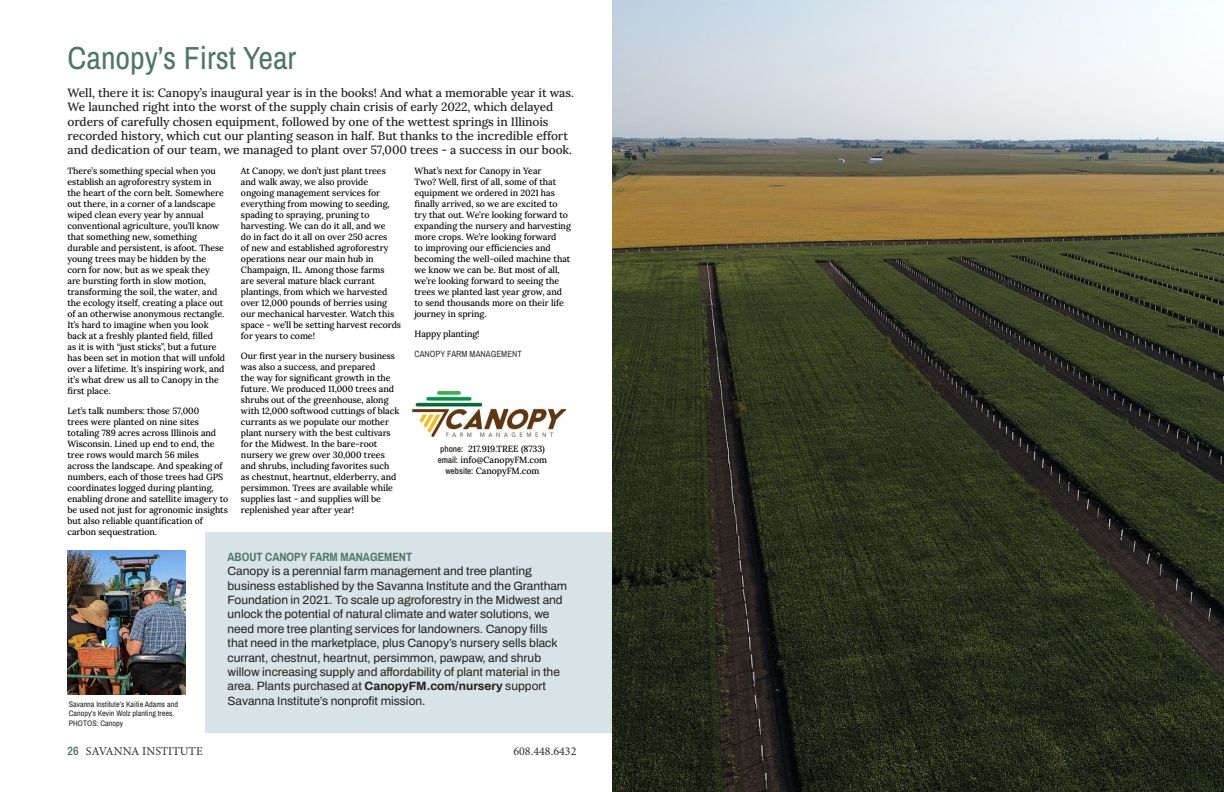
<style>
.page{position:relative;width:1224px;height:792px;background:#fff}
.page>*{position:absolute;margin:0;border:0;box-sizing:border-box;transform-origin:0 0}
.t1{font:32px "Archivo Narrow";color:#4f7767}
.t2{font:12px/14.4px "Archivo";color:#231f20}
.t3{font:500 12px/14.4px "Lora";letter-spacing:-.005em;color:#231f20}
.t4{font:12px "Minion Pro";color:#322f2c}
.t5{font:700 12px "Archivo Narrow";color:#4f7767}
.TEXT_BODY{font:500 9px/11px "Lora";letter-spacing:-.005em;color:#000}
.TEXT_BODY-2{font:9px "Archivo Narrow";letter-spacing:.005em;color:#322f2c}
.t6{font:8px/9.6px "Archivo Narrow";color:#231f20}
.s1{font-family:"Archivo Narrow";font-weight:600;color:#322f2c}
.s2{font-weight:700}
.s3{font-family:"Archivo Condensed";font-weight:600;color:#4e7766}
</style>
<div class="page">
<div style="left:205px;top:532px;width:407px;height:200px;background:#d7e3e6"></div>
<img style="left:68px;top:550px;width:118px;height:144px">
<img style="left:612px;top:0;width:612px;height:792px">
<img style="left:413px;top:391px;width:153px;height:45px">
<p class="t1" style="left:68px;top:35px;width:230px">Canopy’s First Year</p>
<p class="t3" style="left:68px;top:85px;width:508px">Well, there it is: Canopy’s inaugural year is in the books! And what a memorable year it was.<br>We launched right into the worst of the supply chain crisis of early 2022, which delayed orders of carefully chosen equipment, followed by one of the wettest springs in Illinois recorded history, which cut our planting season in half. But thanks to the incredible effort and dedication of our team, we managed to plant over 57,000 trees - a success in our book.</p>
<p class="TEXT_BODY" style="left:68px;top:165px;width:159px">There’s something special when you establish an agroforestry system in the heart of the corn belt. Somewhere out there, in a corner of a landscape wiped clean every year by annual conventional agriculture, you’ll know that something new, something durable and persistent, is afoot. These young trees may be hidden by the corn for now, but as we speak they are bursting forth in slow motion, transforming the soil, the water, and the ecology itself, creating a place out of an otherwise anonymous rectangle.<br>It’s hard to imagine when you look back at a freshly planted field, filled<br>as it is with “just sticks”, but a future has been set in motion that will unfold over a lifetime. It’s inspiring work, and it’s what drew us all to Canopy in the first place.</p>
<p class="TEXT_BODY" style="left:68px;top:405px;width:162px">Let’s talk numbers: those 57,000<br>trees were planted on nine sites totaling 789 acres across Illinois and Wisconsin. Lined up end to end, the tree rows would march 56 miles<br>across the landscape. And speaking of numbers, each of those trees had GPS coordinates logged during planting, enabling drone and satellite imagery to be used not just for agronomic insights but also reliable quantification of carbon sequestration.</p>
<p class="TEXT_BODY" style="left:414px;top:165px;width:158px">What’s next for Canopy in Year<br>Two? Well, first of all, some of that equipment we ordered in 2021 has finally arrived, so we are excited to try that out. We’re looking forward to expanding the nursery and harvesting more crops. We’re looking forward<br>to improving our efficiencies and becoming the well-oiled machine that we know we can be. But most of all, we’re looking forward to seeing the trees we planted last year grow, and to send thousands more on their life journey in spring.</p>
<p class="TEXT_BODY" style="left:414px;top:328px;width:67px">Happy planting!</p>
<p class="TEXT_BODY-2" style="left:414px;top:348px;width:109px">CANOPY FARM MANAGEMENT</p>
<p class="TEXT_BODY" style="left:241px;top:165px;width:162px">At Canopy, we don’t just plant trees and walk away, we also provide ongoing management services for everything from mowing to seeding, spading to spraying, pruning to harvesting. We can do it all, and we<br>do in fact do it all on over 250 acres<br>of new and established agroforestry operations near our main hub in Champaign, IL. Among those farms<br>are several mature black currant plantings, from which we harvested over 12,000 pounds of berries using our mechanical harvester. Watch this space - we’ll be setting harvest records for years to come!</p>
<p class="TEXT_BODY" style="left:241px;top:350px;width:160px">Our first year in the nursery business was also a success, and prepared<br>the way for significant growth in the future. We produced 11,000 trees and shrubs out of the greenhouse, along with 12,000 softwood cuttings of black currants as we populate our mother plant nursery with the best cultivars for the Midwest. In the bare-root nursery we grew over 30,000 trees and shrubs, including favorites such as chestnut, heartnut, elderberry, and persimmon. Trees are available while supplies last - and supplies will be replenished year after year!</p>
<p class="TEXT_BODY" style="left:438px;top:443px;width:111px;text-align:center"><span class="s1">phone:</span> 217.919.TREE (8733) <span class="s1">email:</span> info@CanopyFM.com <span class="s1">website:</span> CanopyFM.com</p>
<p class="t6" style="left:69px;top:699px;width:111px">Savanna Institute’s Kaitie Adams and<br>Canopy’s Kevin Wolz planting trees.<br>PHOTOS: Canopy</p>
<p class="t5" style="left:228px;top:548px;width:186px">ABOUT CANOPY FARM MANAGEMENT</p>
<p class="t2" style="left:228px;top:564px;width:341px">Canopy is a perennial farm management and tree planting business established by the Savanna Institute and the Grantham Foundation in 2021. To scale up agroforestry in the Midwest and unlock the potential of natural climate and water solutions, we need more tree planting services for landowners. Canopy fills that need in the marketplace, plus Canopy’s nursery sells black currant, chestnut, heartnut, persimmon, pawpaw, and shrub willow increasing supply and affordability of plant material in the area. Plants purchased at <span class="s2">CanopyFM.com/nursery</span> support Savanna Institute’s nonprofit mission.</p>
<h2 class="t4" style="left:68px;top:743px;width:137px"><span class="s3">26</span> SAVANNA INSTITUTE</h2>
<h2 class="t4" style="left:513px;top:743px;width:65px">608.448.6432</h2>
</div>
